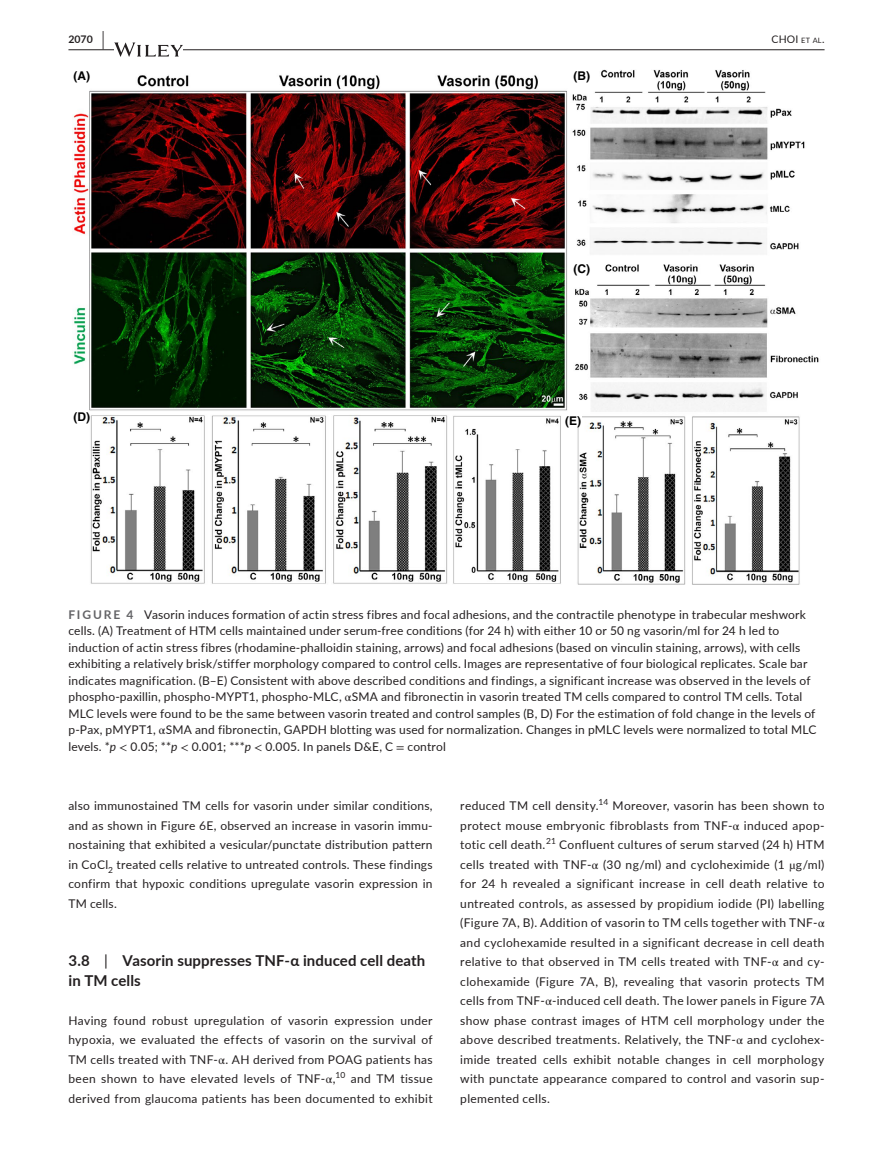
<style>
.page{position:relative;width:893px;height:1174px;background:#fff}
.page>*{position:absolute;margin:0;border:0;box-sizing:border-box;transform-origin:0 0}
.t1{font:700 15px/19.5px "Lato";letter-spacing:.005em;color:#231f20}
.t2{font:12px/19.5px "Lato";letter-spacing:.015em;color:#231f20;text-align:justify}
.t3{font:700 12px "Helvetica";color:#000}
.t4{font:10.5px "Lato";color:#231f20}
.t5{font:700 10.5px "Lato";color:#231f20}
.t6{font:8.4px "Lato";color:#231f20}
.s1{font-size:19.5px}
.s2{font-size:7.35px}
.s3{font-weight:700;color:#636366}
.s4{font-family:"STIX"}
.s5{font-style:italic}
.s6{font-weight:400}
</style>
<div class="page">
<hr style="left:68px;top:49px;width:756px;height:1px;background:#231f20">
<svg style="left:114px;top:42px;width:69px;height:15px"></svg>
<img style="left:72px;top:69px;width:747px;height:516px">
<div style="left:573px;top:413px;width:9px;height:15px;background:#fff"></div>
<p class="t5" style="left:68px;top:31px;width:37px">2070 <span class="s1">|</span></p>
<p class="t4" style="left:771px;top:31px;width:54px">CHOI <span class="s2">et al</span>.</p>
<p class="t3" style="left:73px;top:68px;width:18px">(A)</p>
<p class="t3" style="left:73px;top:409px;width:18px">(D)</p>
<p class="t3" style="left:573px;top:68px;width:18px">(B)</p>
<p class="t3" style="left:573px;top:261px;width:18px">(C)</p>
<p class="t3" style="left:565px;top:413px;width:17px">(E)</p>
<p class="t2" style="left:68px;top:605px;width:750px;line-height:16.5px;text-align:left"><span class="s3">FIGURE 4</span> Vasorin induces formation of actin stress fibres and focal adhesions, and the contractile phenotype in trabecular meshwork cells. (A) Treatment of HTM cells maintained under serum-free conditions (for 24 h) with either 10 or 50 ng vasorin/ml for 24 h led to induction of actin stress fibres (rhodamine-phalloidin staining, arrows) and focal adhesions (based on vinculin staining, arrows), with cells exhibiting a relatively brisk/stiffer morphology compared to control cells. Images are representative of four biological replicates. Scale bar indicates magnification. (B–E) Consistent with above described conditions and findings, a significant increase was observed in the levels of phospho-paxillin, phospho-MYPT1, phospho-MLC, <span class="s4">α</span>SMA and fibronectin in vasorin treated TM cells compared to control TM cells. Total MLC levels were found to be the same between vasorin treated and control samples (B, D) For the estimation of fold change in the levels of p-Pax, pMYPT1, <span class="s4">α</span>SMA and fibronectin, GAPDH blotting was used for normalization. Changes in pMLC levels were normalized to total MLC levels. *<span class="s5">p</span> <span class="s4">&lt;</span> 0.05; **<span class="s5">p</span> <span class="s4">&lt;</span> 0.001; ***<span class="s5">p</span> <span class="s4">&lt;</span> 0.005. In panels D&amp;E, C <span class="s4">=</span> control</p>
<p class="t2" style="left:68px;top:795px;width:366px">also immunostained TM cells for vasorin under similar conditions, and as shown in Figure 6E, observed an increase in vasorin immu&shy;nostaining that exhibited a vesicular/punctate distribution pattern in CoCl<sub>2</sub> treated cells relative to untreated controls. These findings confirm that hypoxic conditions upregulate vasorin expression in TM cells.</p>
<p class="t1" style="left:68px;top:950px;width:358px">3.8 <span class="s6">|</span> Vasorin suppresses TNF-α induced cell death in TM cells</p>
<p class="t2" style="left:68px;top:1010px;width:366px">Having found robust upregulation of vasorin expression under hypoxia, we evaluated the effects of vasorin on the survival of TM cells treated with TNF-<span class="s4">α</span>. AH derived from POAG patients has been shown to have elevated levels of TNF-<span class="s4">α</span>,<sup>10</sup> and TM tissue derived from glaucoma patients has been documented to exhibit</p>
<p class="t2" style="left:460px;top:795px;width:366px">reduced TM cell density.<sup>14</sup> Moreover, vasorin has been shown to protect mouse embryonic fibroblasts from TNF-<span class="s4">α</span> induced apop&shy;totic cell death.</p>
<p class="t6" style="left:546px;top:835px;width:11px">21</p>
<p class="t2" style="left:460px;top:834px;width:366px;text-indent:99px">Confluent cultures of serum starved (24 h) HTM cells treated with TNF-<span class="s4">α</span> (30 ng/ml) and cycloheximide (1 <span class="s4">µ</span>g/ml) for 24 h revealed a significant increase in cell death relative to untreated controls, as assessed by propidium iodide (PI) labelling (Figure 7A, B). Addition of vasorin to TM cells together with TNF-<span class="s4">α </span>and cyclohexamide resulted in a significant decrease in cell death relative to that observed in TM cells treated with TNF-<span class="s4">α</span> and cy&shy;clohexamide (Figure 7A, B), revealing that vasorin protects TM cells from TNF-<span class="s4">α</span>-induced cell death. The lower panels in Figure 7A show phase contrast images of HTM cell morphology under the above described treatments. Relatively, the TNF-<span class="s4">α</span> and cyclohex&shy;imide treated cells exhibit notable changes in cell morphology with punctate appearance compared to control and vasorin sup&shy;plemented cells.</p>
</div>
